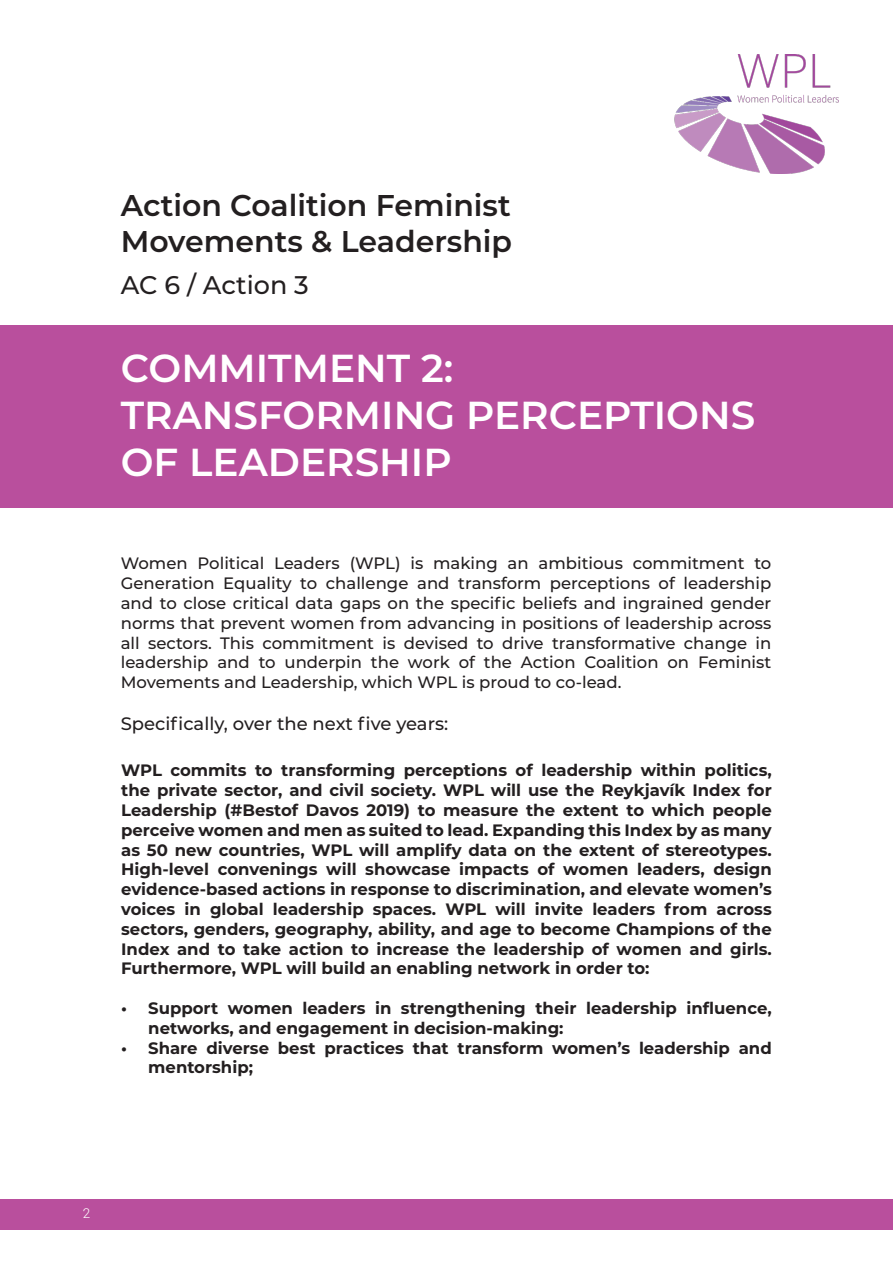
<style>
.page{position:relative;width:893px;height:1263px;background:#fff}
.page>*{position:absolute;margin:0;border:0;box-sizing:border-box;transform-origin:0 0}
.t1{font:600 39px/46.8px "Montserrat";color:#fff}
.t2{font:600 30px/36px "Montserrat";color:#231f20}
.t3{font:500 25.5px "Montserrat";color:#231f20}
.t4{font:500 18px "Montserrat";color:#231f20}
.t5{font:700 16.5px/19.8px "Montserrat";color:#231f20}
.t6{font:500 16.5px/19.8px "Montserrat";color:#231f20;text-align:justify}
.t7{font:13.5px "Heebo";color:#fff}
</style>
<div class="page">
<div style="left:0;top:1199px;width:893px;height:30px;background:#b94f9d"></div>
<img style="left:674px;top:54px;width:165px;height:119px">
<div style="left:0;top:325px;width:893px;height:182px;background:#b94f9d"></div>
<p class="t2" style="left:121px;top:186px;width:393px">Action Coalition Feminist<br>Movements &amp; Leadership</p>
<p class="t3" style="left:121px;top:267px;width:190px">AC 6 / Action 3</p>
<p class="t1" style="left:121px;top:343px;width:636px">COMMITMENT 2:<br>TRANSFORMING PERCEPTIONS<br>OF LEADERSHIP</p>
<p class="t6" style="left:121px;top:553px;width:652px">Women Political Leaders (WPL) is making an ambitious commitment to Generation Equality to challenge and transform perceptions of leadership and to close critical data gaps on the specific beliefs and ingrained gender norms that prevent women from advancing in positions of leadership across all sectors. This commitment is devised to drive transformative change in leadership and to underpin the work of the Action Coalition on Feminist Movements and Leadership, which WPL is proud to co-lead.</p>
<p class="t4" style="left:121px;top:710px;width:329px">Specifically, over the next five years:</p>
<p class="t5" style="left:121px;top:760px;width:652px;text-align:justify">WPL commits to transforming perceptions of leadership within politics, the private sector, and civil society. WPL will use the Reykjavík Index for Leadership (#Bestof Davos 2019) to measure the extent to which people perceive women and men as suited to lead. Expanding this Index by as many as 50 new countries, WPL will amplify data on the extent of stereotypes.<br>High-level convenings will showcase impacts of women leaders, design evidence-based actions in response to discrimination, and elevate women’s voices in global leadership spaces. WPL will invite leaders from across sectors, genders, geography, ability, and age to become Champions of the Index and to take action to increase the leadership of women and girls.<br>Furthermore, WPL will build an enabling network in order to:</p>
<p class="t5" style="left:148px;top:997px;width:625px;text-indent:-27px">• Support women leaders in strengthening their leadership influence, networks, and engagement in decision-making:</p>
<p class="t5" style="left:148px;top:1037px;width:625px;text-indent:-27px">• Share diverse best practices that transform women’s leadership and mentorship;</p>
<p class="t7" style="left:83px;top:1204px;width:9px">2</p>
</div>
